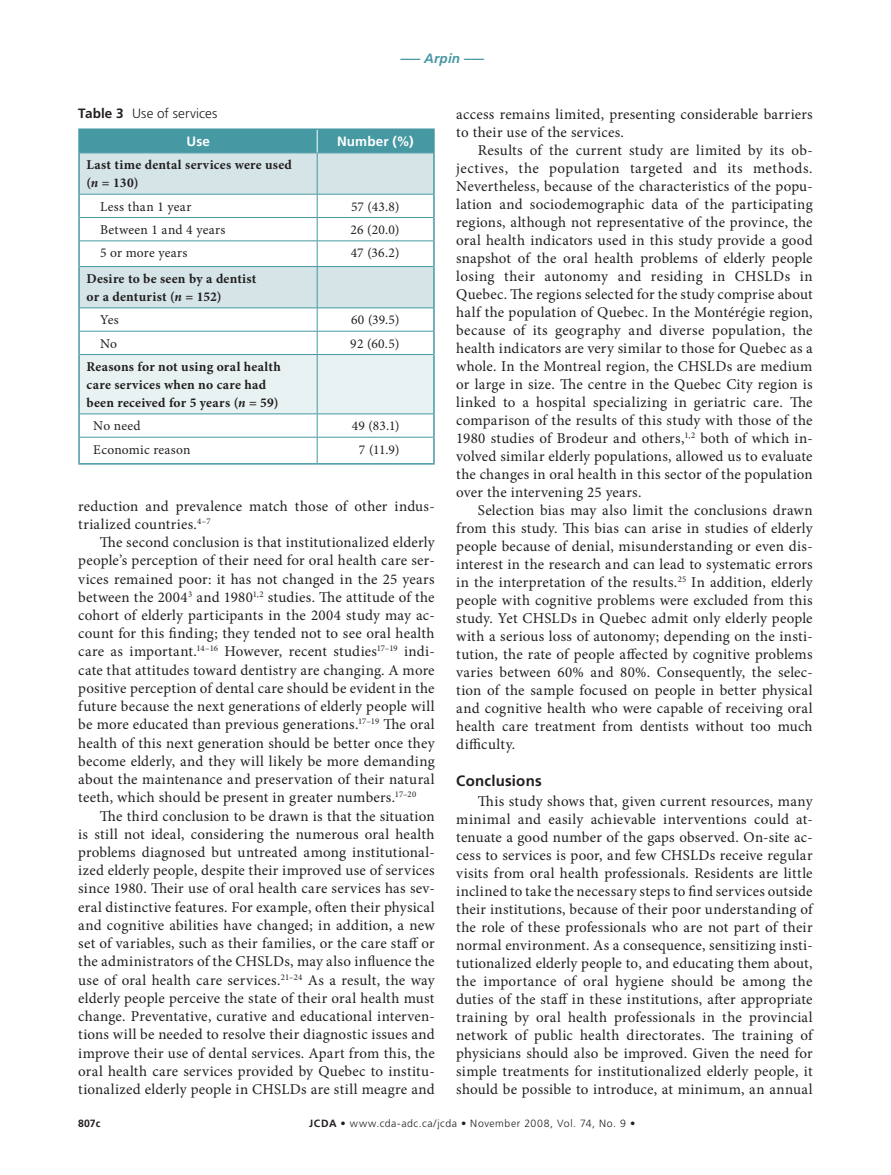
<style>
.page{position:relative;width:891px;height:1175px;background:#fff}
.page>*{position:absolute;margin:0;border:0;box-sizing:border-box;transform-origin:0 0}
.t1{font:15px/18px "Minion Pro";letter-spacing:.015em;color:#231f20;text-align:justify}
.t2{font:700 15px "Frutiger LT Std";letter-spacing:.015em;color:#231f20}
.t3{font:700 13.5px/18px "Minion Pro";letter-spacing:.015em;color:#231f20}
.t4{font:13.5px "Minion Pro";letter-spacing:.02em;color:#231f20}
.t5{font:300 13.5px/27.9px "Frutiger LT Std";letter-spacing:.005em;color:#231f20}
.t6{font:italic 700 13.5px "Frutiger LT Std";letter-spacing:.01em;color:#4698a3}
.t7{font:700 13.5px "Frutiger LT Std";letter-spacing:.01em;color:#fff}
.t8{font:300 10.5px "Frutiger LT Std";letter-spacing:.055em;color:#231f20}
.t9{font:700 10.5px "Frutiger LT Std";color:#231f20}
.s1{font-weight:700}
.s2{font-weight:700;color:#fff}
.s3{font-style:italic}
</style>
<div class="page">
<div style="left:80px;top:153px;width:353px;height:154px;background:#d4e4e7"></div>
<hr style="left:78px;top:128px;width:239px;height:2px;background:#4698a3">
<hr style="left:78px;top:130px;width:2px;height:23px;background:#4698a3">
<hr style="left:317px;top:128px;width:118px;height:2px;background:#4698a3">
<hr style="left:433px;top:130px;width:2px;height:23px;background:#4698a3">
<hr style="left:78px;top:153px;width:2px;height:41px;background:#4698a3">
<hr style="left:433px;top:153px;width:2px;height:41px;background:#4698a3">
<hr style="left:78px;top:194px;width:2px;height:23px;background:#4698a3">
<hr style="left:433px;top:194px;width:2px;height:23px;background:#4698a3">
<hr style="left:78px;top:217px;width:2px;height:24px;background:#4698a3">
<hr style="left:433px;top:217px;width:2px;height:24px;background:#4698a3">
<hr style="left:78px;top:241px;width:2px;height:25px;background:#4698a3">
<hr style="left:433px;top:241px;width:2px;height:25px;background:#4698a3">
<hr style="left:78px;top:266px;width:2px;height:42px;background:#4698a3">
<hr style="left:433px;top:266px;width:2px;height:42px;background:#4698a3">
<hr style="left:78px;top:308px;width:2px;height:23px;background:#4698a3">
<hr style="left:433px;top:308px;width:2px;height:23px;background:#4698a3">
<hr style="left:78px;top:331px;width:2px;height:23px;background:#4698a3">
<hr style="left:433px;top:331px;width:2px;height:23px;background:#4698a3">
<hr style="left:78px;top:354px;width:2px;height:60px;background:#4698a3">
<hr style="left:433px;top:354px;width:2px;height:60px;background:#4698a3">
<hr style="left:78px;top:414px;width:2px;height:23px;background:#4698a3">
<hr style="left:433px;top:414px;width:2px;height:23px;background:#4698a3">
<hr style="left:78px;top:437px;width:2px;height:26px;background:#4698a3">
<hr style="left:433px;top:437px;width:2px;height:26px;background:#4698a3">
<hr style="left:317px;top:153px;width:1px;height:41px;background:#4698a3">
<svg style="left:79px;top:194px;width:355px;height:72px"></svg>
<hr style="left:80px;top:266px;width:237px;height:1px;background:#4698a3">
<hr style="left:317px;top:266px;width:116px;height:1px;background:#4698a3">
<hr style="left:317px;top:267px;width:1px;height:40px;background:#4698a3">
<hr style="left:80px;top:307px;width:237px;height:1px;background:#4698a3">
<hr style="left:317px;top:307px;width:116px;height:1px;background:#4698a3">
<svg style="left:79px;top:308px;width:355px;height:155px"></svg>
<div style="left:80px;top:130px;width:353px;height:23px;background:#4698a3"></div>
<hr style="left:78px;top:463px;width:239px;height:1px;background:#4698a3">
<hr style="left:317px;top:463px;width:118px;height:1px;background:#4698a3">
<p class="t6" style="left:400px;top:50px;width:85px">––– Arpin –––</p>
<p class="t5" style="left:187px;top:100px;width:32px;text-indent:-108px"><span class="s1">Table 3</span> Use of services<br><span class="s2">Use</span></p>
<p class="t7" style="left:337px;top:133px;width:78px">Number (%)</p>
<p class="t3" style="left:87px;top:156px;width:207px">Last time dental services were used (<span class="s3">n</span> = 130)</p>
<p class="t4" style="left:100px;top:197px;width:93px">Less than 1 year</p>
<p class="t4" style="left:351px;top:197px;width:50px">57 (43.8)</p>
<p class="t4" style="left:100px;top:221px;width:127px">Between 1 and 4 years</p>
<p class="t4" style="left:350px;top:221px;width:51px">26 (20.0)</p>
<p class="t4" style="left:100px;top:244px;width:89px">5 or more years</p>
<p class="t4" style="left:351px;top:244px;width:50px">47 (36.2)</p>
<p class="t3" style="left:87px;top:270px;width:171px">Desire to be seen by a dentist or a denturist (<span class="s3">n</span> = 152)</p>
<p class="t4" style="left:100px;top:311px;width:20px">Yes</p>
<p class="t4" style="left:351px;top:311px;width:50px">60 (39.5)</p>
<p class="t4" style="left:100px;top:334px;width:18px">No</p>
<p class="t4" style="left:350px;top:334px;width:51px">92 (60.5)</p>
<p class="t3" style="left:87px;top:357px;width:196px">Reasons for not using oral health care services when no care had been received for 5 years (<span class="s3">n</span> = 59)</p>
<p class="t4" style="left:93px;top:417px;width:49px">No need</p>
<p class="t4" style="left:352px;top:417px;width:49px">49 (83.1)</p>
<p class="t4" style="left:93px;top:440px;width:99px">Economic reason</p>
<p class="t4" style="left:359px;top:440px;width:42px">7 (11.9)</p>
<p class="t1" style="left:78px;top:497px;width:358px">reduction and prevalence match those of other indus&shy;trialized countries.<sup>4–7</sup></p>
<p class="t1" style="left:78px;top:533px;width:358px;text-indent:22px">The second conclusion is that institutionalized elderly people’s perception of their need for oral health care ser&shy;vices remained poor: it has not changed in the 25 years between the 2004<sup>3</sup> and 1980<sup>1,2</sup> studies. The attitude of the cohort of elderly participants in the 2004 study may ac&shy;count for this finding; they tended not to see oral health care as important.<sup>14–16</sup> However, recent studies<sup>17–19</sup> indi&shy;cate that attitudes toward dentistry are changing. A more positive perception of dental care should be evident in the future because the next generations of elderly people will be more educated than previous generations.<sup>17–19</sup> The oral health of this next generation should be better once they become elderly, and they will likely be more demanding about the maintenance and preservation of their natural teeth, which should be present in greater numbers.<sup>17–20</sup></p>
<p class="t1" style="left:78px;top:806px;width:358px;text-indent:22px">The third conclusion to be drawn is that the situation is still not ideal, considering the numerous oral health problems diagnosed but untreated among institutional&shy;ized elderly people, despite their improved use of services since 1980. Their use of oral health care services has sev&shy;eral distinctive features. For example, often their physical and cognitive abilities have changed; in addition, a new set of variables, such as their families, or the care staff or the administrators of the CHSLDs, may also influence the use of oral health care services.<sup>21–24</sup> As a result, the way elderly people perceive the state of their oral health must change. Preventative, curative and educational interven&shy;tions will be needed to resolve their diagnostic issues and improve their use of dental services. Apart from this, the oral health care services provided by Quebec to institu&shy;tionalized elderly people in CHSLDs are still meagre and</p>
<p class="t1" style="left:456px;top:105px;width:358px">access remains limited, presenting considerable barriers to their use of the services.</p>
<p class="t1" style="left:456px;top:141px;width:358px;text-indent:22px">Results of the current study are limited by its ob&shy;jectives, the population targeted and its methods.<br>Nevertheless, because of the characteristics of the popu&shy;lation and sociodemographic data of the participating regions, although not representative of the province, the oral health indicators used in this study provide a good snapshot of the oral health problems of elderly people losing their autonomy and residing in CHSLDs in Quebec. The regions selected for the study comprise about half the population of Quebec. In the Montérégie region, because of its geography and diverse population, the health indicators are very similar to those for Quebec as a whole. In the Montreal region, the CHSLDs are medium or large in size. The centre in the Quebec City region is linked to a hospital specializing in geriatric care. The comparison of the results of this study with those of the 1980 studies of Brodeur and others,<sup>1,2</sup> both of which in&shy;volved similar elderly populations, allowed us to evaluate the changes in oral health in this sector of the population over the intervening 25 years.</p>
<p class="t1" style="left:456px;top:501px;width:358px;text-indent:22px">Selection bias may also limit the conclusions drawn from this study. This bias can arise in studies of elderly people because of denial, misunderstanding or even dis&shy;interest in the research and can lead to systematic errors in the interpretation of the results.<sup>25</sup> In addition, elderly people with cognitive problems were excluded from this study. Yet CHSLDs in Quebec admit only elderly people with a serious loss of autonomy; depending on the insti&shy;tution, the rate of people affected by cognitive problems varies between 60% and 80%. Consequently, the selec&shy;tion of the sample focused on people in better physical and cognitive health who were capable of receiving oral health care treatment from dentists without too much difficulty.</p>
<p class="t2" style="left:456px;top:772px;width:87px">Conclusions</p>
<p class="t1" style="left:456px;top:792px;width:358px;text-indent:22px">This study shows that, given current resources, many minimal and easily achievable interventions could at&shy;tenuate a good number of the gaps observed. On-site ac&shy;cess to services is poor, and few CHSLDs receive regular visits from oral health professionals. Residents are little inclined to take the necessary steps to find services outside their institutions, because of their poor understanding of the role of these professionals who are not part of their normal environment. As a consequence, sensitizing insti&shy;tutionalized elderly people to, and educating them about, the importance of oral hygiene should be among the duties of the staff in these institutions, after appropriate training by oral health professionals in the provincial network of public health directorates. The training of physicians should also be improved. Given the need for simple treatments for institutionalized elderly people, it should be possible to introduce, at minimum, an annual</p>
<p class="t9" style="left:78px;top:1117px;width:24px">807c</p>
<p class="t8" style="left:309px;top:1117px;width:328px"><span class="s1">JCDA •</span> www.cda-adc.ca/jcda • November 2008, Vol. 74, No. 9 •</p>
</div>
